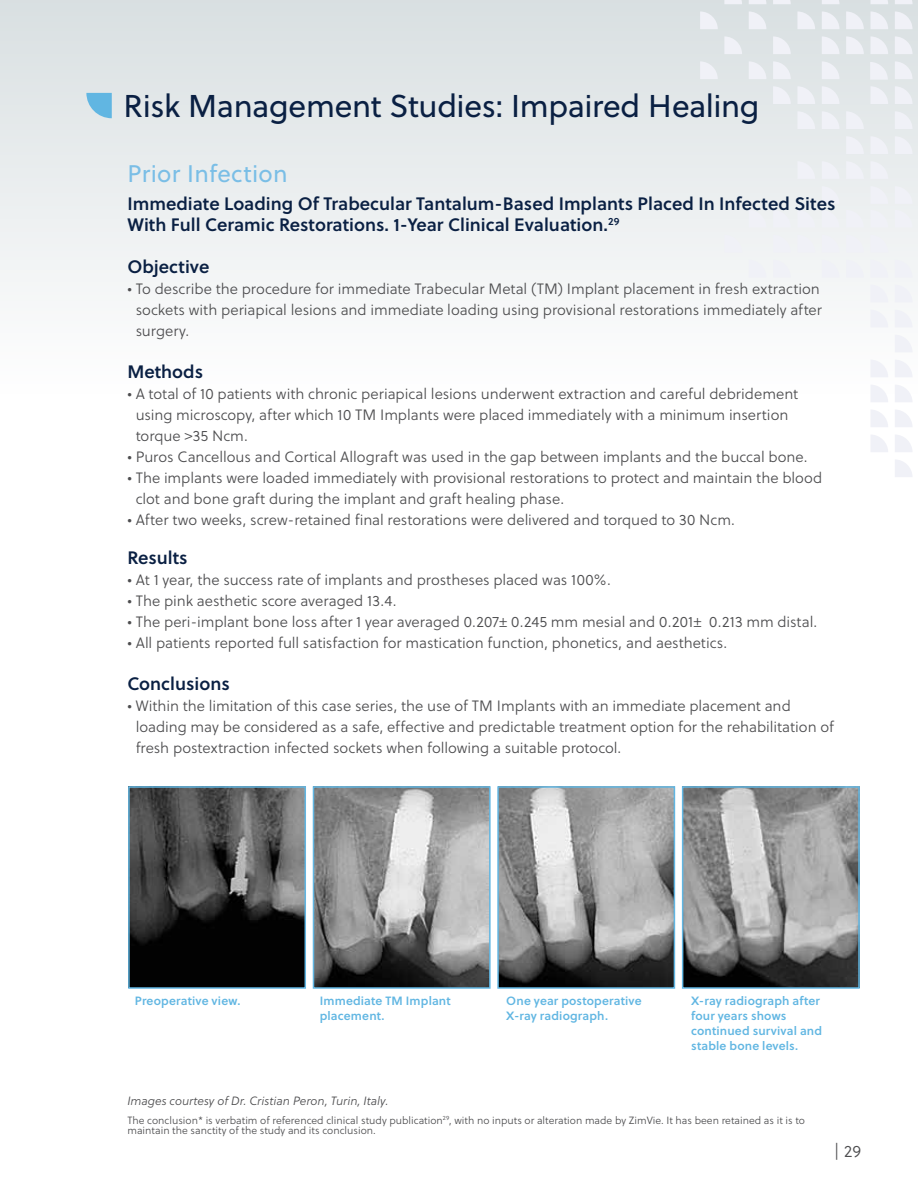
<style>
.page{position:relative;width:918px;height:1188px;background:#fff}
.page>*{position:absolute;margin:0;border:0;box-sizing:border-box;transform-origin:0 0}
.t1{font:31.5px "Soleil";letter-spacing:-.015em;color:#0a2043}
.t2{font:24px "Soleil";letter-spacing:.01em;color:#7abee6}
.t3{font:18px/21px "Soleil Sb";color:#0a2043}
.t4{font:16.5px "Soleil Lt";color:#4d4d4f}
.t5{font:15px/21px "Soleil Lt";color:#4d4d4f}
.t6{font:12px/15px "Soleil Sb";letter-spacing:.015em;color:#61b6e2}
.t7{font:italic 12px "Soleil Lt";color:#4d4d4f}
.t8{font:10.5px/10.5px "Soleil Lt";color:#4d4d4f}
</style>
<div class="page">
<div style="left:0;top:0;width:918px;height:796px;background:linear-gradient(to bottom,#e2e7e9,#fff)"></div>
<svg style="left:895px;top:210px;width:18px;height:18px"></svg>
<svg style="left:846px;top:210px;width:18px;height:18px"></svg>
<svg style="left:870px;top:210px;width:18px;height:18px"></svg>
<svg style="left:797px;top:210px;width:18px;height:18px"></svg>
<svg style="left:822px;top:210px;width:18px;height:18px"></svg>
<svg style="left:749px;top:210px;width:17px;height:18px"></svg>
<svg style="left:773px;top:210px;width:18px;height:18px"></svg>
<svg style="left:846px;top:235px;width:18px;height:18px"></svg>
<svg style="left:870px;top:235px;width:18px;height:18px"></svg>
<svg style="left:797px;top:235px;width:18px;height:18px"></svg>
<svg style="left:822px;top:235px;width:18px;height:18px"></svg>
<svg style="left:773px;top:235px;width:18px;height:18px"></svg>
<svg style="left:895px;top:260px;width:18px;height:18px"></svg>
<svg style="left:846px;top:260px;width:18px;height:18px"></svg>
<svg style="left:870px;top:260px;width:18px;height:18px"></svg>
<svg style="left:822px;top:260px;width:18px;height:18px"></svg>
<svg style="left:749px;top:260px;width:17px;height:18px"></svg>
<svg style="left:773px;top:260px;width:18px;height:18px"></svg>
<svg style="left:895px;top:285px;width:18px;height:17px"></svg>
<svg style="left:870px;top:285px;width:18px;height:17px"></svg>
<svg style="left:895px;top:310px;width:18px;height:17px"></svg>
<svg style="left:870px;top:310px;width:18px;height:17px"></svg>
<svg style="left:895px;top:335px;width:18px;height:17px"></svg>
<svg style="left:895px;top:360px;width:18px;height:17px"></svg>
<svg style="left:870px;top:360px;width:18px;height:17px"></svg>
<svg style="left:895px;top:385px;width:18px;height:17px"></svg>
<svg style="left:870px;top:385px;width:18px;height:17px"></svg>
<svg style="left:895px;top:410px;width:18px;height:17px"></svg>
<svg style="left:870px;top:410px;width:18px;height:17px"></svg>
<svg style="left:895px;top:434px;width:18px;height:18px"></svg>
<svg style="left:870px;top:434px;width:18px;height:18px"></svg>
<svg style="left:895px;top:459px;width:18px;height:18px"></svg>
<svg style="left:724px;top:235px;width:18px;height:18px"></svg>
<svg style="left:895px;top:0;width:18px;height:4px"></svg>
<svg style="left:870px;top:0;width:18px;height:4px"></svg>
<svg style="left:822px;top:0;width:18px;height:4px"></svg>
<svg style="left:749px;top:0;width:17px;height:4px"></svg>
<svg style="left:773px;top:0;width:18px;height:4px"></svg>
<svg style="left:895px;top:11px;width:18px;height:18px"></svg>
<svg style="left:846px;top:11px;width:18px;height:18px"></svg>
<svg style="left:870px;top:11px;width:18px;height:18px"></svg>
<svg style="left:797px;top:11px;width:18px;height:18px"></svg>
<svg style="left:822px;top:11px;width:18px;height:18px"></svg>
<svg style="left:749px;top:11px;width:17px;height:18px"></svg>
<svg style="left:895px;top:36px;width:18px;height:18px"></svg>
<svg style="left:846px;top:36px;width:18px;height:18px"></svg>
<svg style="left:870px;top:36px;width:18px;height:18px"></svg>
<svg style="left:773px;top:36px;width:18px;height:18px"></svg>
<svg style="left:895px;top:61px;width:18px;height:18px"></svg>
<svg style="left:749px;top:61px;width:17px;height:18px"></svg>
<svg style="left:773px;top:61px;width:18px;height:18px"></svg>
<svg style="left:895px;top:86px;width:18px;height:18px"></svg>
<svg style="left:870px;top:86px;width:18px;height:18px"></svg>
<svg style="left:797px;top:86px;width:18px;height:18px"></svg>
<svg style="left:822px;top:86px;width:18px;height:18px"></svg>
<svg style="left:773px;top:86px;width:18px;height:18px"></svg>
<svg style="left:895px;top:111px;width:18px;height:18px"></svg>
<svg style="left:846px;top:111px;width:18px;height:18px"></svg>
<svg style="left:797px;top:111px;width:18px;height:18px"></svg>
<svg style="left:822px;top:111px;width:18px;height:18px"></svg>
<svg style="left:895px;top:136px;width:18px;height:18px"></svg>
<svg style="left:846px;top:136px;width:18px;height:18px"></svg>
<svg style="left:870px;top:136px;width:18px;height:18px"></svg>
<svg style="left:846px;top:161px;width:18px;height:18px"></svg>
<svg style="left:870px;top:161px;width:18px;height:18px"></svg>
<svg style="left:797px;top:161px;width:18px;height:18px"></svg>
<svg style="left:822px;top:161px;width:18px;height:18px"></svg>
<svg style="left:895px;top:186px;width:18px;height:18px"></svg>
<svg style="left:870px;top:186px;width:18px;height:18px"></svg>
<svg style="left:822px;top:186px;width:18px;height:18px"></svg>
<svg style="left:724px;top:0;width:18px;height:4px"></svg>
<svg style="left:700px;top:11px;width:18px;height:18px"></svg>
<svg style="left:724px;top:36px;width:18px;height:18px"></svg>
<svg style="left:700px;top:61px;width:18px;height:18px"></svg>
<svg style="left:822px;top:36px;width:18px;height:18px"></svg>
<svg style="left:822px;top:61px;width:18px;height:18px"></svg>
<svg style="left:870px;top:62px;width:18px;height:18px"></svg>
<img style="left:131px;top:789px;width:172px;height:197px">
<div style="left:128px;top:786px;width:178px;height:203px;border:2px solid #61b6e2"></div>
<img style="left:316px;top:789px;width:172px;height:197px">
<div style="left:313px;top:786px;width:178px;height:203px;border:2px solid #61b6e2"></div>
<img style="left:500px;top:789px;width:172px;height:197px">
<div style="left:497px;top:786px;width:178px;height:203px;border:2px solid #61b6e2"></div>
<img style="left:685px;top:789px;width:172px;height:197px">
<div style="left:682px;top:786px;width:178px;height:203px;border:2px solid #61b6e2"></div>
<svg style="left:86px;top:93px;width:26px;height:25px"></svg>
<h1 class="t1" style="left:124px;top:86px;width:637px">Risk Management Studies: Impaired Healing</h1>
<h2 class="t2" style="left:127px;top:158px;width:162px">Prior Infection</h2>
<p class="t3" style="left:127px;top:193px;width:710px">Immediate Loading Of Trabecular Tantalum-Based Implants Placed In Infected Sites<br>With Full Ceramic Restorations. 1-Year Clinical Evaluation.<sup>29</sup></p>
<p class="t3" style="left:127px;top:256px;width:84px">Objective</p>
<p class="t5" style="left:136px;top:278px;width:688px;text-indent:-8px">• To describe the procedure for immediate Trabecular Metal (TM) Implant placement in fresh extraction sockets with periapical lesions and immediate loading using provisional restorations immediately after surgery.</p>
<p class="t3" style="left:127px;top:361px;width:77px">Methods</p>
<p class="t5" style="left:136px;top:383px;width:664px;text-indent:-8px">• A total of 10 patients with chronic periapical lesions underwent extraction and careful debridement using microscopy, after which 10 TM Implants were placed immediately with a minimum insertion torque &gt;35 Ncm.</p>
<p class="t5" style="left:127px;top:446px;width:682px">• Puros Cancellous and Cortical Allograft was used in the gap between implants and the buccal bone.</p>
<p class="t5" style="left:136px;top:467px;width:688px;text-indent:-8px">• The implants were loaded immediately with provisional restorations to protect and maintain the blood clot and bone graft during the implant and graft healing phase.</p>
<p class="t5" style="left:127px;top:509px;width:609px">• After two weeks, screw-retained final restorations were delivered and torqued to 30 Ncm.</p>
<p class="t3" style="left:127px;top:547px;width:62px">Results</p>
<p class="t5" style="left:127px;top:569px;width:485px">• At 1 year, the success rate of implants and prostheses placed was 100%.</p>
<p class="t5" style="left:127px;top:590px;width:271px">• The pink aesthetic score averaged 13.4.</p>
<p class="t5" style="left:127px;top:611px;width:691px">• The peri-implant bone loss after 1 year averaged 0.207± 0.245 mm mesial and 0.201± 0.213 mm distal.</p>
<p class="t5" style="left:127px;top:632px;width:601px">• All patients reported full satisfaction for mastication function, phonetics, and aesthetics.</p>
<p class="t3" style="left:127px;top:673px;width:104px">Conclusions</p>
<p class="t5" style="left:136px;top:695px;width:700px;text-indent:-8px">• Within the limitation of this case series, the use of TM Implants with an immediate placement and loading may be considered as a safe, effective and predictable treatment option for the rehabilitation of fresh postextraction infected sockets when following a suitable protocol.</p>
<p class="t6" style="left:135px;top:993px;width:107px">Preoperative view.</p>
<p class="t6" style="left:320px;top:993px;width:133px">Immediate TM Implant placement.</p>
<p class="t6" style="left:506px;top:993px;width:137px">One year postoperative<br>X-ray radiograph.</p>
<p class="t6" style="left:691px;top:993px;width:132px">X-ray radiograph after four years shows continued survival and stable bone levels.</p>
<p class="t7" style="left:127px;top:1094px;width:263px">Images courtesy of Dr. Cristian Peron, Turin, Italy.</p>
<p class="t8" style="left:127px;top:1115px;width:679px">The conclusion* is verbatim of referenced clinical study publication<sup>29</sup>, with no inputs or alteration made by ZimVie. It has been retained as it is to maintain the sanctity of the study and its conclusion.</p>
<p class="t4" style="left:834px;top:1141px;width:28px">| 29</p>
</div>
